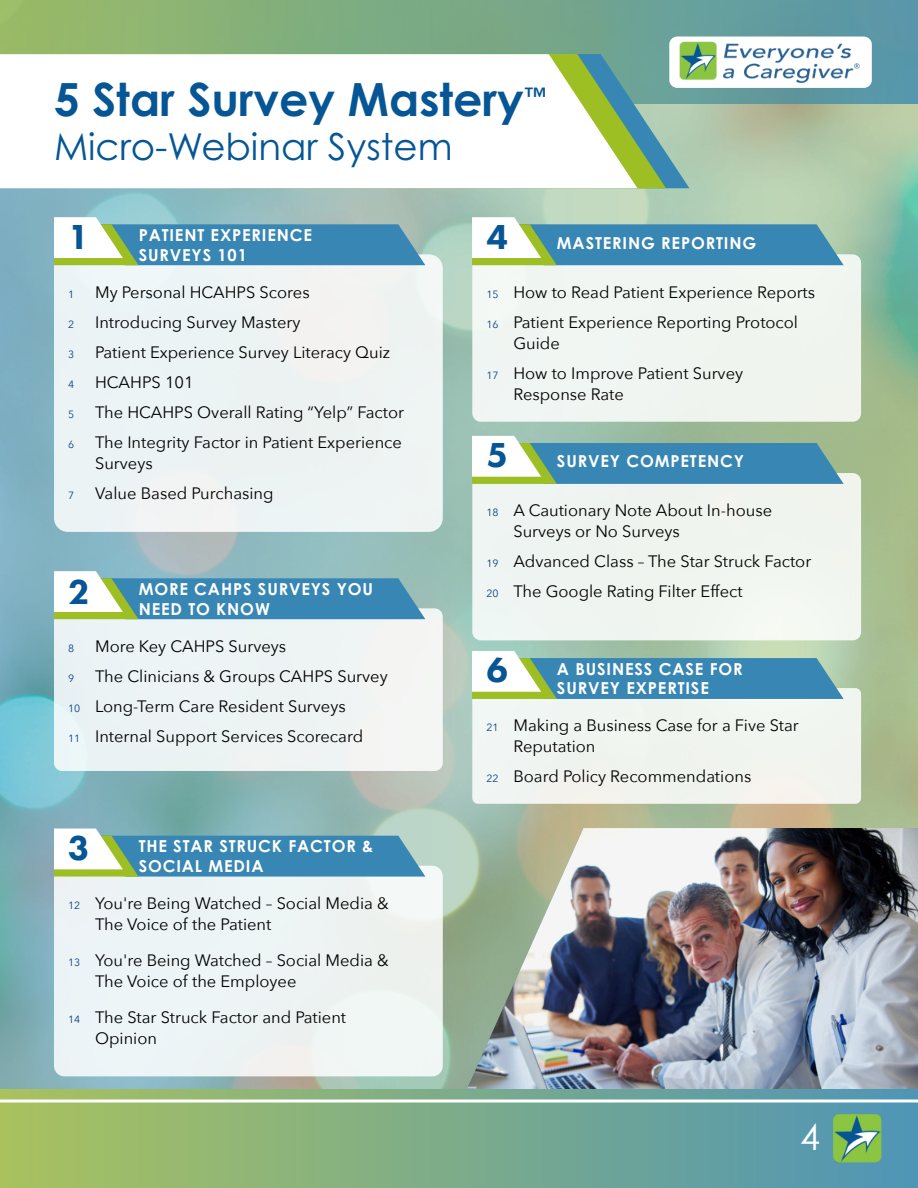
<style>
.page{position:relative;width:918px;height:1188px;background:#fff}
.page>*{position:absolute;margin:0;border:0;box-sizing:border-box;transform-origin:0 0}
.t1{font:700 45.75px "Century Gothic Pro";color:#065695}
.t2{font:37.2px "Century Gothic Pro";color:#065695}
.t3{font:800 36px "Futura PT";color:#065695}
.t4{font:36px "Century Gothic";color:#fff}
.t5{font:16.5px/21px "Avenir Next";color:#000}
.t6{font:700 16.5px/19.8px "Century Gothic Pro";letter-spacing:.05em;color:#fff}
.t7{font:10.5px "Avenir Next";color:#084285}
.s1{font-size:10.5px;color:#084285}
</style>
<div class="page">
<img style="left:0;top:104px;width:918px;height:985px">
<div style="left:0;top:0;width:918px;height:104px;background:linear-gradient(to right,#99ba65,#5a97aa)"></div>
<svg style="left:425px;top:828px;width:34px;height:261px"></svg>
<img style="left:459px;top:828px;width:459px;height:261px">
<div style="left:0;top:1089px;width:918px;height:99px;background:linear-gradient(to right,#a9c25e,#4e95b7)"></div>
<hr style="left:0;top:1099px;width:918px;height:3px;background:#fff">
<img style="left:834px;top:1115px;width:47px;height:47px">
<div style="left:54px;top:254px;width:389px;height:278px;background:#edf3f3"></div>
<svg style="left:54px;top:217px;width:371px;height:48px"></svg>
<div style="left:54px;top:608px;width:389px;height:163px;background:#edf4f4"></div>
<svg style="left:54px;top:571px;width:371px;height:48px"></svg>
<div style="left:54px;top:866px;width:389px;height:210px;background:#edf4f5"></div>
<svg style="left:54px;top:829px;width:371px;height:48px"></svg>
<div style="left:472px;top:254px;width:389px;height:168px;background:#f0f5f2"></div>
<svg style="left:472px;top:217px;width:372px;height:48px"></svg>
<div style="left:472px;top:473px;width:389px;height:167px;background:#f0f4f0"></div>
<svg style="left:472px;top:436px;width:372px;height:48px"></svg>
<div style="left:472px;top:688px;width:389px;height:116px;background:#f0f4ef"></div>
<svg style="left:472px;top:651px;width:372px;height:48px"></svg>
<svg style="left:666px;top:54px;width:23px;height:134px;fill:#afcbb3"></svg>
<svg style="left:637px;top:54px;width:29px;height:134px"></svg>
<svg style="left:0;top:54px;width:637px;height:134px"></svg>
<div style="left:669px;top:37px;width:203px;height:51px;background:#fff;border-radius:8px"></div>
<img style="left:679px;top:41px;width:181px;height:42px">
<h1 class="t1" style="left:54px;top:82px;width:494px">5 Star Survey Mastery<sup>™</sup></h1>
<h2 class="t2" style="left:54px;top:133px;width:400px">Micro-Webinar System</h2>
<h3 class="t3" style="left:68px;top:221px;width:23px">1</h3>
<p class="t6" style="left:139px;top:227px;width:175px">PATIENT EXPERIENCE<br>SURVEYS 101</p>
<p class="t7" style="left:68px;top:287px;width:8px">1</p>
<p class="t5" style="left:95px;top:282px;width:216px">My Personal HCAHPS Scores</p>
<p class="t7" style="left:68px;top:317px;width:8px">2</p>
<p class="t5" style="left:95px;top:312px;width:207px">Introducing Survey Mastery</p>
<p class="t7" style="left:68px;top:347px;width:8px">3</p>
<p class="t5" style="left:95px;top:342px;width:297px">Patient Experience Survey Literacy Quiz</p>
<p class="t7" style="left:68px;top:377px;width:8px">4</p>
<p class="t5" style="left:95px;top:372px;width:100px">HCAHPS 101</p>
<p class="t7" style="left:68px;top:407px;width:8px">5</p>
<p class="t5" style="left:95px;top:402px;width:311px">The HCAHPS Overall Rating “Yelp” Factor</p>
<p class="t7" style="left:68px;top:437px;width:8px">6</p>
<p class="t5" style="left:95px;top:432px;width:308px">The Integrity Factor in Patient Experience<br>Surveys</p>
<p class="t7" style="left:68px;top:488px;width:8px">7</p>
<p class="t5" style="left:95px;top:483px;width:180px">Value Based Purchasing</p>
<h3 class="t3" style="left:68px;top:576px;width:23px">2</h3>
<p class="t6" style="left:139px;top:581px;width:236px">MORE CAHPS SURVEYS YOU<br>NEED TO KNOW</p>
<p class="t7" style="left:68px;top:641px;width:8px">8</p>
<p class="t5" style="left:95px;top:636px;width:193px">More Key CAHPS Surveys</p>
<p class="t7" style="left:68px;top:671px;width:8px">9</p>
<p class="t5" style="left:68px;top:661px;width:321px;line-height:30px;text-indent:27px">The Clinicians &amp; Groups CAHPS Survey<br><span class="s1">10</span> Long-Term Care Resident Surveys<br><span class="s1">11</span> Internal Support Services Scorecard</p>
<h3 class="t3" style="left:68px;top:833px;width:23px">3</h3>
<p class="t6" style="left:139px;top:839px;width:236px">THE STAR STRUCK FACTOR &amp;<br>SOCIAL MEDIA</p>
<p class="t5" style="left:95px;top:893px;width:295px;text-indent:-27px"><span class="s1">12</span> You're Being Watched – Social Media &amp;<br>The Voice of the Patient</p>
<p class="t5" style="left:95px;top:950px;width:295px;text-indent:-27px"><span class="s1">13</span> You're Being Watched – Social Media &amp;<br>The Voice of the Employee</p>
<p class="t5" style="left:95px;top:1007px;width:253px;text-indent:-27px"><span class="s1">14</span> The Star Struck Factor and Patient<br>Opinion</p>
<h3 class="t3" style="left:486px;top:221px;width:23px">4</h3>
<p class="t6" style="left:557px;top:235px;width:201px">MASTERING REPORTING</p>
<p class="t5" style="left:486px;top:277px;width:330px;line-height:30px"><span class="s1">15</span> How to Read Patient Experience Reports<br><span class="s1">16</span> Patient Experience Reporting Protocol</p>
<p class="t5" style="left:486px;top:328px;width:258px;line-height:30px;text-indent:27px">Guide<br><span class="s1">17</span> How to Improve Patient Survey</p>
<p class="t5" style="left:513px;top:384px;width:112px">Response Rate</p>
<h3 class="t3" style="left:486px;top:440px;width:23px">5</h3>
<p class="t6" style="left:557px;top:454px;width:189px">SURVEY COMPETENCY</p>
<p class="t5" style="left:513px;top:501px;width:260px;text-indent:-27px"><span class="s1">18</span> A Cautionary Note About In-house<br>Surveys or No Surveys</p>
<p class="t5" style="left:486px;top:547px;width:326px;line-height:30px"><span class="s1">19</span> Advanced Class – The Star Struck Factor<br><span class="s1">20</span> The Google Rating Filter Effect</p>
<h3 class="t3" style="left:486px;top:655px;width:23px">6</h3>
<p class="t6" style="left:557px;top:661px;width:187px">A BUSINESS CASE FOR<br>SURVEY EXPERTISE</p>
<p class="t5" style="left:513px;top:716px;width:287px;text-indent:-27px"><span class="s1">21</span> Making a Business Case for a Five Star<br>Reputation</p>
<p class="t5" style="left:486px;top:767px;width:266px"><span class="s1">22</span> Board Policy Recommendations</p>
<h3 class="t4" style="left:800px;top:1123px;width:21px">4</h3>
</div>
